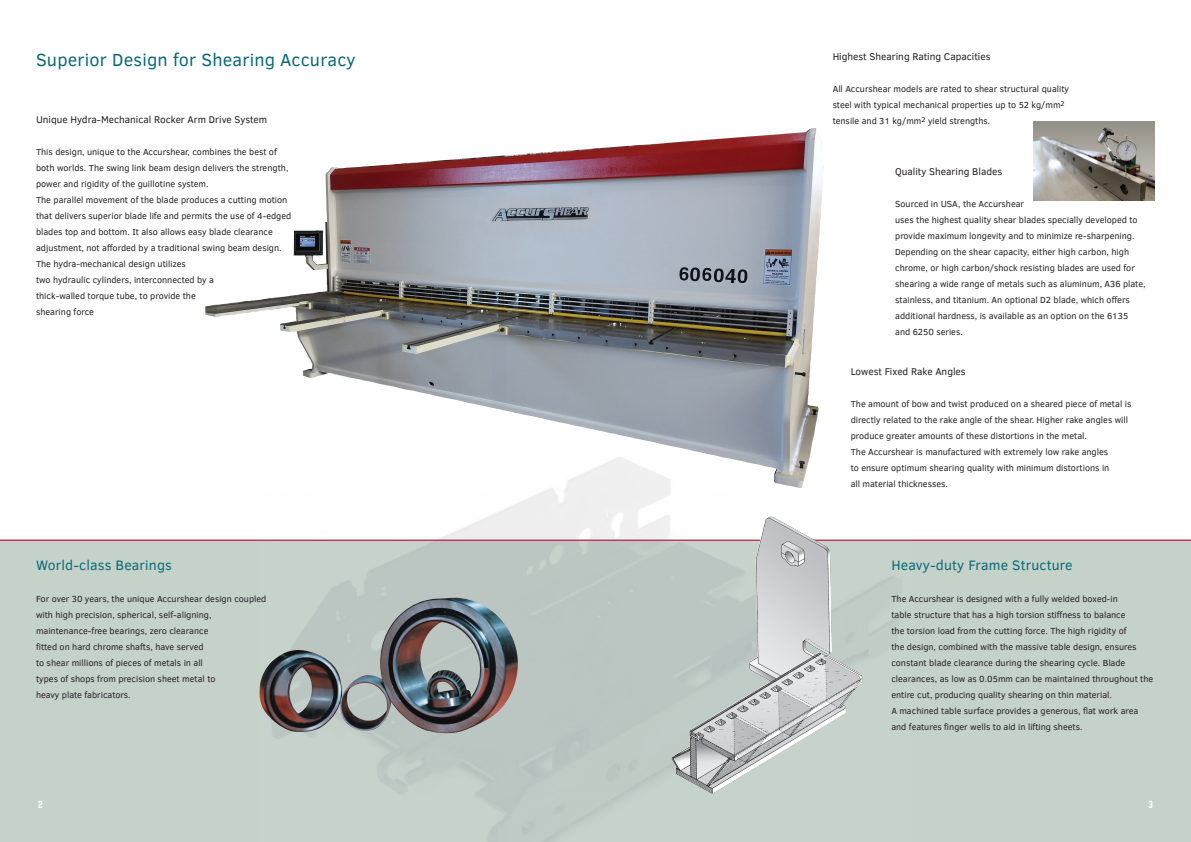
<style>
.page{position:relative;width:1191px;height:842px;background:#fff}
.page>*{position:absolute;margin:0;border:0;box-sizing:border-box;transform-origin:0 0}
.t1{font:18px "Clear Sans";letter-spacing:.01em;color:#0b6976}
.t2{font:14px "Clear Sans";letter-spacing:.01em;color:#0b6976}
.t3{font:10px "Clear Sans";color:#231f20}
.t4{font:9px/16px "Clear Sans";color:#231f20}
.t5{font:9px "Norwester";color:#fff}
</style>
<div class="page">
<img style="left:259px;top:457px;width:654px;height:83px">
<div style="left:0;top:540px;width:1191px;height:302px;background:#c5d2ca"></div>
<hr style="left:0;top:540px;width:1191px;height:1px;background:#d20d44">
<img style="left:1033px;top:121px;width:121px;height:79px">
<img style="left:259px;top:598px;width:263px;height:137px">
<img style="left:671px;top:516px;width:191px;height:278px">
<img style="left:205px;top:129px;width:605px;height:310px">
<p class="t1" style="left:36px;top:48px;width:321px">Superior Design for Shearing Accuracy</p>
<p class="t3" style="left:36px;top:112px;width:233px">Unique Hydra-Mechanical Rocker Arm Drive System</p>
<p class="t4" style="left:36px;top:143px;width:254px">This design, unique to the Accurshear, combines the best of both worlds. The swing link beam design delivers the strength, power and rigidity of the guillotine system.</p>
<p class="t4" style="left:36px;top:191px;width:257px">The parallel movement of the blade produces a cutting motion that delivers superior blade life and permits the use of 4-edged blades top and bottom. It also allows easy blade clearance adjustment, not afforded by a traditional swing beam design.<br>The hydra-mechanical design utilizes</p>
<p class="t4" style="left:36px;top:271px;width:180px">two hydraulic cylinders, interconnected by a</p>
<p class="t4" style="left:36px;top:287px;width:161px">thick-walled torque tube, to provide the</p>
<p class="t4" style="left:36px;top:303px;width:60px">shearing force</p>
<p class="t2" style="left:36px;top:556px;width:137px">World-class Bearings</p>
<p class="t4" style="left:36px;top:591px;width:232px">For over 30 years, the unique Accurshear design coupled</p>
<p class="t4" style="left:36px;top:607px;width:177px">with high precision, spherical, self-aligning,</p>
<p class="t4" style="left:36px;top:623px;width:174px">maintenance-free bearings, zero clearance</p>
<p class="t4" style="left:36px;top:639px;width:169px">fitted on hard chrome shafts, have served</p>
<p class="t4" style="left:36px;top:655px;width:168px">to shear millions of pieces of metals in all</p>
<p class="t4" style="left:36px;top:671px;width:181px">types of shops from precision sheet metal to</p>
<p class="t4" style="left:36px;top:687px;width:96px">heavy plate fabricators.</p>
<p class="t3" style="left:832px;top:50px;width:159px">Highest Shearing Rating Capacities</p>
<p class="t4" style="left:832px;top:81px;width:238px">All Accurshear models are rated to shear structural quality steel with typical mechanical properties up to 52 kg/mm<sup>2 </sup>tensile and 31 kg/mm<sup>2</sup> yield strengths.</p>
<p class="t3" style="left:895px;top:165px;width:109px">Quality Shearing Blades</p>
<p class="t4" style="left:895px;top:196px;width:130px">Sourced in USA, the Accurshear</p>
<p class="t4" style="left:895px;top:212px;width:252px">uses the highest quality shear blades specially developed to provide maximum longevity and to minimize re-sharpening.<br>Depending on the shear capacity, either high carbon, high chrome, or high carbon/shock resisting blades are used for shearing a wide range of metals such as aluminum, A36 plate,</p>
<p class="t4" style="left:895px;top:292px;width:236px">stainless, and titanium. An optional D2 blade, which offers additional hardness, is available as an option on the 6135</p>
<p class="t4" style="left:895px;top:324px;width:69px">and 6250 series.</p>
<p class="t3" style="left:850px;top:364px;width:117px">Lowest Fixed Rake Angles</p>
<p class="t4" style="left:850px;top:395px;width:282px">The amount of bow and twist produced on a sheared piece of metal is directly related to the rake angle of the shear. Higher rake angles will produce greater amounts of these distortions in the metal.</p>
<p class="t4" style="left:850px;top:443px;width:259px">The Accurshear is manufactured with extremely low rake angles</p>
<p class="t4" style="left:850px;top:459px;width:260px">to ensure optimum shearing quality with minimum distortions in</p>
<p class="t4" style="left:850px;top:475px;width:99px">all material thicknesses.</p>
<p class="t2" style="left:891px;top:556px;width:182px">Heavy-duty Frame Structure</p>
<p class="t4" style="left:891px;top:591px;width:228px">The Accurshear is designed with a fully welded boxed-in</p>
<p class="t4" style="left:891px;top:607px;width:236px">table structure that has a high torsion stiffness to balance</p>
<p class="t4" style="left:891px;top:623px;width:263px">the torsion load from the cutting force. The high rigidity of<br>the design, combined with the massive table design, ensures constant blade clearance during the shearing cycle. Blade clearances, as low as 0.05mm can be maintained throughout the entire cut, producing quality shearing on thin material.</p>
<p class="t4" style="left:891px;top:703px;width:248px">A machined table surface provides a generous, flat work area and features finger wells to aid in lifting sheets.</p>
<p class="t5" style="left:38px;top:800px;width:6px">2</p>
<p class="t5" style="left:1148px;top:800px;width:6px">3</p>
</div>
